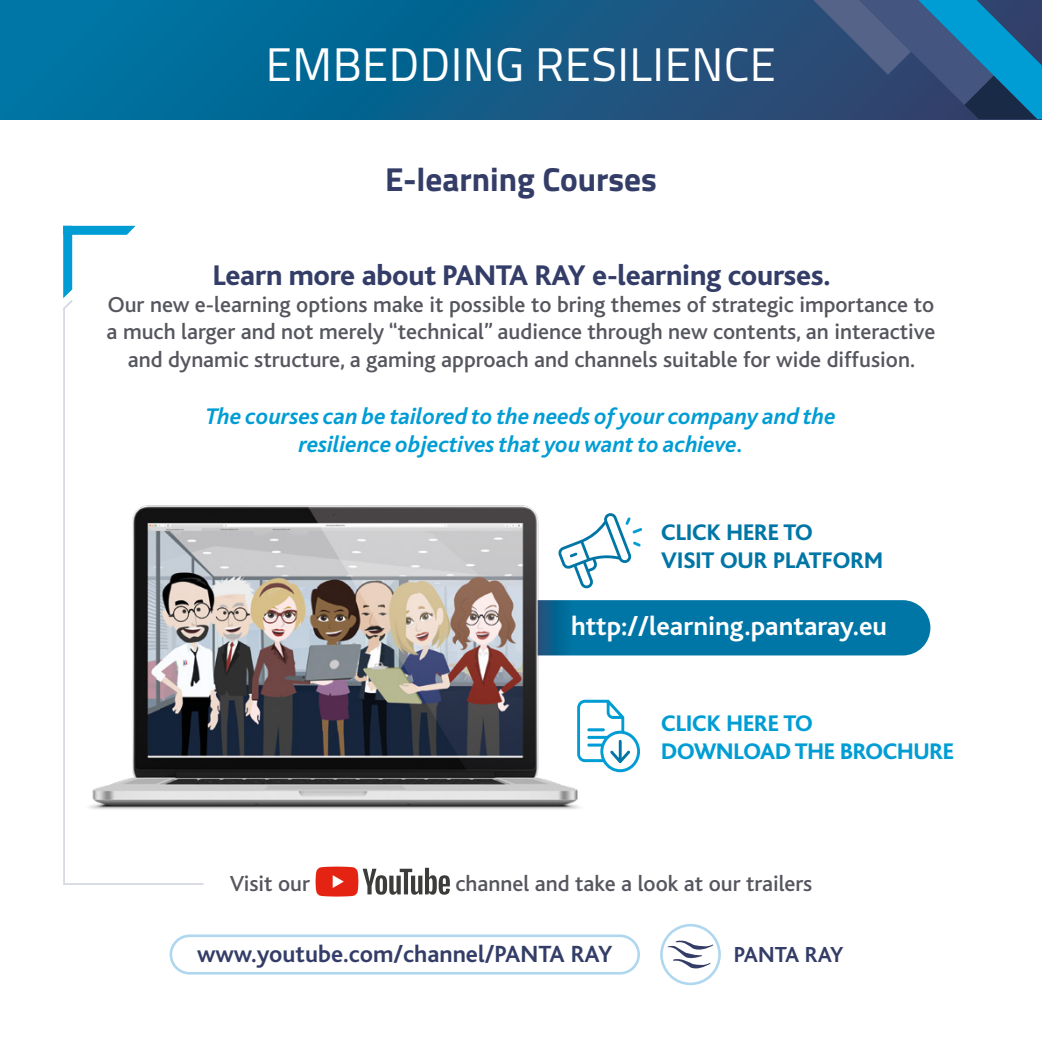
<style>
.page{position:relative;width:1042px;height:1042px;background:#fff}
.page>*{position:absolute;margin:0;border:0;box-sizing:border-box;transform-origin:0 0}
.t1{font:47.25px "Titillium Web";letter-spacing:.01em;color:#fff}
.t2{font:700 33.25px "Titillium Web";color:#333d67}
.t3{font:800 29.75px "Bliss";letter-spacing:-.01em;color:#333d67}
.t4{font:700 27.3px "Bliss";color:#fff}
.t5{font:700 24.5px "Bliss";color:#333d67}
.t6{font:italic 700 23.62px/28.3px "Bliss";color:#009dd4;text-align:center}
.t7{font:800 23.62px/28.3px "Bliss";letter-spacing:-.01em;color:#009dd4}
.t8{font:800 23.62px/28.3px "Bliss";color:#0076a6}
.t9{font:500 22.75px/27.3px "Bliss";color:#56575e;text-align:center}
.t10{font:700 22.75px "Bliss";letter-spacing:-.03em;color:#333d67}
</style>
<div class="page">
<svg style="left:0;top:0;width:749px;height:119px;background:#0a6390"></svg>
<svg style="left:749px;top:0;width:292px;height:119px;background:#2b5883"></svg>
<svg style="left:1041px;top:0;width:1px;height:119px"></svg>
<div style="left:170px;top:934px;width:470px;height:40px;border:3px solid #b0d7f0;border-radius:19px"></div>
<svg style="left:63px;top:300px;width:141px;height:585px"></svg>
<div style="left:341px;top:600px;width:589px;height:55px;background:#0076a6;border-radius:28px"></div>
<img style="left:63px;top:467px;width:554px;height:381px">
<svg style="left:558px;top:513px;width:84px;height:75px"></svg>
<svg style="left:315px;top:866px;width:135px;height:30px"></svg>
<div style="left:660px;top:924px;width:61px;height:61px;border:3px solid #b0d7f0;border-radius:50%"></div>
<svg style="left:668px;top:940px;width:45px;height:29px"></svg>
<svg style="left:63px;top:226px;width:73px;height:72px"></svg>
<svg style="left:577px;top:700px;width:63px;height:72px"></svg>
<h1 class="t1" style="left:266px;top:30px;width:512px">EMBEDDING RESILIENCE</h1>
<h2 class="t2" style="left:385px;top:154px;width:273px">E-learning Courses</h2>
<h3 class="t3" style="left:213px;top:260px;width:619px">Learn more about PANTA RAY e-learning courses.</h3>
<p class="t9" style="left:107px;top:291px;width:830px">Our new e-learning options make it possible to bring themes of strategic importance to a much larger and not merely “technical” audience through new contents, an interactive and dynamic structure, a gaming approach and channels suitable for wide diffusion.</p>
<p class="t6" style="left:206px;top:402px;width:631px">The courses can be tailored to the needs of your company and the resilience objectives that you want to achieve.</p>
<p class="t8" style="left:661px;top:518px;width:223px">CLICK HERE TO<br>VISIT OUR PLATFORM</p>
<p class="t4" style="left:571px;top:611px;width:318px">http://learning.pantaray.eu</p>
<p class="t7" style="left:661px;top:709px;width:294px">CLICK HERE TO<br>DOWNLOAD THE BROCHURE</p>
<p class="t9" style="left:230px;top:870px;width:82px">Visit our</p>
<p class="t9" style="left:455px;top:870px;width:358px">channel and take a look at our trailers</p>
<p class="t5" style="left:197px;top:941px;width:417px">www.youtube.com/channel/PANTA RAY</p>
<p class="t10" style="left:734px;top:942px;width:111px">PANTA RAY</p>
</div>
